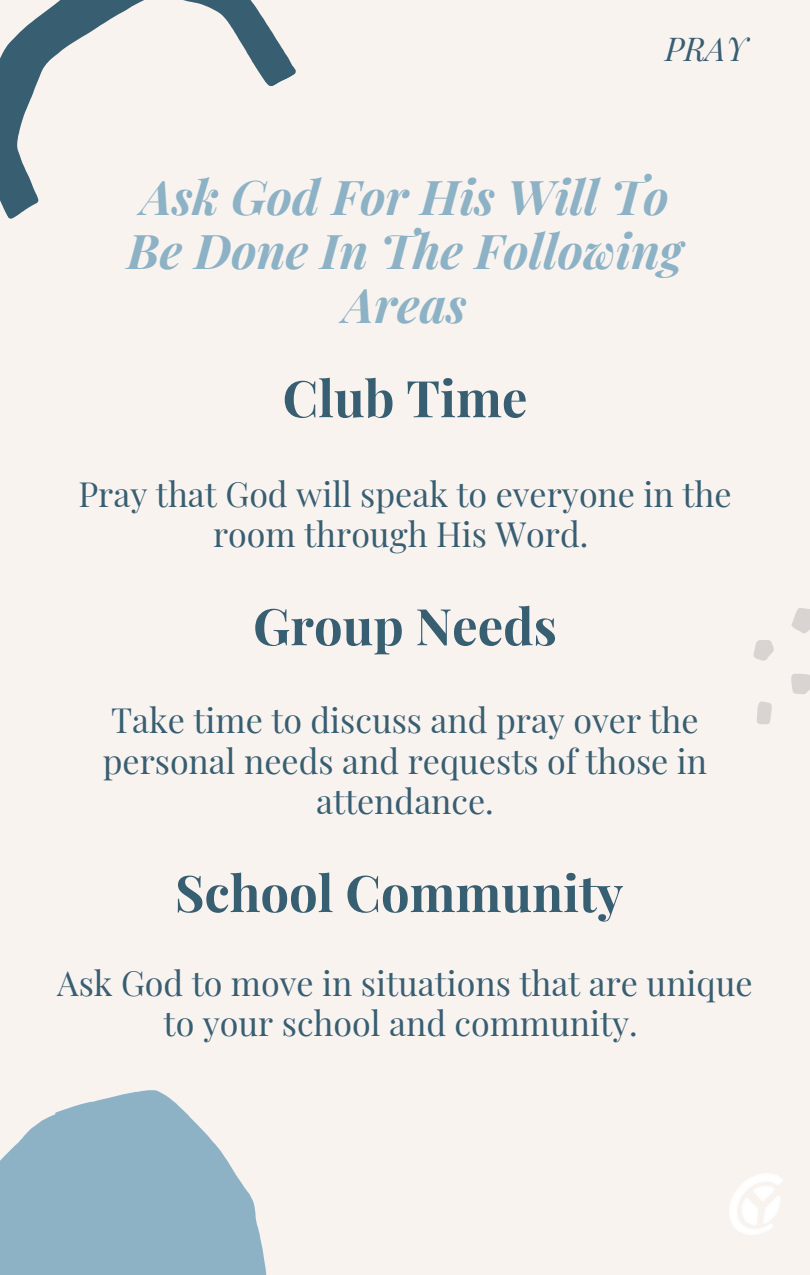
<style>
.page{position:relative;width:810px;height:1275px;background:#f8f3ef}
.page>*{position:absolute;margin:0;border:0;box-sizing:border-box;transform-origin:0 0}
.t1{font:700 50.7px "Playfair Display";color:#385e72}
.t2{font:italic 700 48px/54px "Playfair Display";color:#8db2c6;text-align:center}
.t3{font:34px/40.4px "Playfair Display";color:#385e72;text-align:center}
.t4{font:italic 32.2px "Playfair Display";color:#385e72}
</style>
<div class="page">
<svg style="left:0;top:1090px;width:267px;height:185px;fill:#8db2c6"></svg>
<svg style="left:791px;top:674px;width:19px;height:20px"></svg>
<svg style="left:792px;top:608px;width:18px;height:25px"></svg>
<svg style="left:754px;top:640px;width:20px;height:21px"></svg>
<svg style="left:757px;top:701px;width:15px;height:23px"></svg>
<svg style="left:0;top:0;width:296px;height:219px"></svg>
<img style="left:729px;top:1173px;width:54px;height:62px">
<p class="t4" style="left:665px;top:26px;width:84px">PRAY</p>
<h2 class="t2" style="left:127px;top:168px;width:557px">Ask God For His Will To<br>Be Done In The Following<br>Areas</h2>
<h1 class="t1" style="left:283px;top:362px;width:246px">Club Time</h1>
<p class="t3" style="left:78px;top:472px;width:655px">Pray that God will speak to everyone in the room through His Word.</p>
<h1 class="t1" style="left:253px;top:590px;width:305px">Group Needs</h1>
<p class="t3" style="left:103px;top:699px;width:606px">Take time to discuss and pray over the personal needs and requests of those in attendance.</p>
<h1 class="t1" style="left:175px;top:857px;width:450px">School Community</h1>
<p class="t3" style="left:57px;top:962px;width:697px">Ask God to move in situations that are unique to your school and community.</p>
</div>
